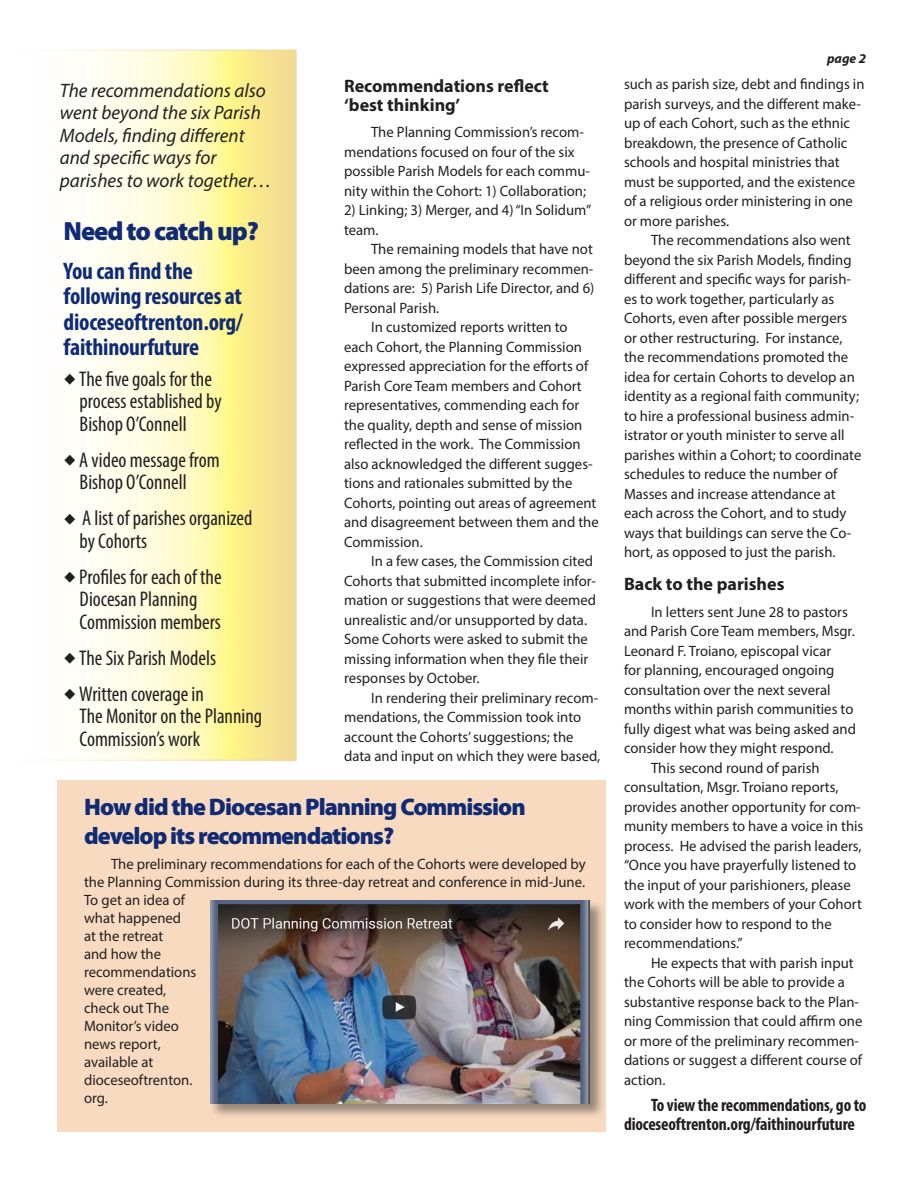
<style>
.page{position:relative;width:918px;height:1188px;background:#fff}
.page>*{position:absolute;margin:0;border:0;box-sizing:border-box;transform-origin:0 0}
.t1{font:900 26.4px "Myriad Pro";letter-spacing:-.04em;color:#102b74}
.t2{font:700 condensed 24px/25.5px "Myriad Pro";letter-spacing:-.01em;color:#102b74}
.t3{font:900 24px/28.8px "Myriad Pro";letter-spacing:-.04em;color:#102b74}
.BodyText_Reg{font:condensed 21.3px/22.5px "Myriad Pro";color:#231f20}
.Quote_MyrProItl_Cent{font:italic 19.5px/22.5px "Myriad Pro";color:#231f20}
.BodyText_Reg-2{font:700 condensed 18px/19.5px "Myriad Pro";letter-spacing:-.01em;color:#231f20}
.subhead_MyBoldCond_1{font:700 18px/19.5px "Myriad Pro";color:#231f20}
.BodyText_Reg-3{font:15px/19.5px "Myriad Pro";color:#231f20}
.t4{font:italic 700 13.5px "Myriad Pro";color:#231f20}
</style>
<div class="page">
<div style="left:57px;top:780px;width:548px;height:352px;background:#f8dac0"></div>
<svg style="left:97px;top:53px;width:197px;height:705px;background:#fcf4ba"></svg>
<div style="left:3px;top:50px;width:294px;height:711px;border:2px solid #fff"></div>
<div style="left:210px;top:900px;width:396px;height:219px;background:#231f20;opacity:.45"></div>
<img style="left:210px;top:901px;width:380px;height:203px">
<p class="Quote_MyrProItl_Cent" style="left:60px;top:78px;width:213px">The recommendations also went beyond the six Parish<br>Models, finding different and specific ways for parishes to work together…</p>
<p class="t1" style="left:64px;top:213px;width:197px">Need to catch up?</p>
<p class="t2" style="left:64px;top:258px;width:181px">You can find the following resources at dioceseoftrenton.org/ faithinourfuture</p>
<p class="BodyText_Reg" style="left:80px;top:367px;width:144px;text-indent:-16px">◆ The five goals for the process established by<br>Bishop O’Connell</p>
<p class="BodyText_Reg" style="left:80px;top:448px;width:142px;text-indent:-16px">◆ A video message from<br>Bishop O’Connell</p>
<p class="BodyText_Reg" style="left:80px;top:507px;width:174px;text-indent:-16px">◆ A list of parishes organized by Cohorts</p>
<p class="BodyText_Reg" style="left:80px;top:565px;width:144px;text-indent:-16px">◆ Profiles for each of the<br>Diocesan Planning<br>Commission members</p>
<p class="BodyText_Reg" style="left:64px;top:646px;width:154px">◆ The Six Parish Models</p>
<p class="BodyText_Reg" style="left:80px;top:682px;width:184px;text-indent:-16px">◆ Written coverage in<br>The Monitor on the Planning<br>Commission’s work</p>
<p class="subhead_MyBoldCond_1" style="left:344px;top:75px;width:206px">Recommendations reflect ‘best thinking’</p>
<p class="BodyText_Reg-3" style="left:344px;top:122px;width:247px;text-indent:27px">The Planning Commission’s recom&shy;mendations focused on four of the six possible Parish Models for each commu&shy;nity within the Cohort: 1) Collaboration;</p>
<p class="BodyText_Reg-3" style="left:344px;top:200px;width:249px">2) Linking; 3) Merger, and 4) “In Solidum” team.</p>
<p class="BodyText_Reg-3" style="left:344px;top:239px;width:252px;text-align:justify;text-indent:27px">The remaining models that have not been among the preliminary recommen&shy;dations are: 5) Parish Life Director, and 6)<br>Personal Parish.</p>
<p class="BodyText_Reg-3" style="left:344px;top:317px;width:256px;text-indent:27px">In customized reports written to each Cohort, the Planning Commission expressed appreciation for the efforts of Parish Core Team members and Cohort representatives, commending each for the quality, depth and sense of mission reflected in the work. The Commission also acknowledged the different sugges&shy;tions and rationales submitted by the Cohorts, pointing out areas of agreement and disagreement between them and the Commission.</p>
<p class="BodyText_Reg-3" style="left:344px;top:551px;width:254px;text-indent:27px">In a few cases, the Commission cited Cohorts that submitted incomplete infor&shy;mation or suggestions that were deemed unrealistic and/or unsupported by data.<br>Some Cohorts were asked to submit the missing information when they file their responses by October.</p>
<p class="BodyText_Reg-3" style="left:344px;top:688px;width:258px;text-indent:27px">In rendering their preliminary recom&shy;mendations, the Commission took into account the Cohorts’ suggestions; the data and input on which they were based,</p>
<p class="t3" style="left:84px;top:791px;width:443px">How did the Diocesan Planning Commission develop its recommendations?</p>
<p class="BodyText_Reg-3" style="left:84px;top:854px;width:503px;line-height:18px;text-indent:27px">The preliminary recommendations for each of the Cohorts were developed by the Planning Commission during its three-day retreat and conference in mid-June.<br>To get an idea of<br>what happened<br>at the retreat<br>and how the<br>recommendations<br>were created,<br>check out The<br>Monitor’s video<br>news report,<br>available at<br>dioceseoftrenton.<br>org.</p>
<p class="t4" style="left:827px;top:49px;width:41px">page 2</p>
<p class="BodyText_Reg-3" style="left:624px;top:74px;width:242px">such as parish size, debt and findings in parish surveys, and the different make&shy;up of each Cohort, such as the ethnic breakdown, the presence of Catholic schools and hospital ministries that must be supported, and the existence of a religious order ministering in one or more parishes.</p>
<p class="BodyText_Reg-3" style="left:624px;top:230px;width:239px;text-indent:27px">The recommendations also went beyond the six Parish Models, finding different and specific ways for parish&shy;es to work together, particularly as Cohorts, even after possible mergers or other restructuring. For instance, the recommendations promoted the idea for certain Cohorts to develop an identity as a regional faith community; to hire a professional business admin&shy;istrator or youth minister to serve all parishes within a Cohort; to coordinate schedules to reduce the number of Masses and increase attendance at each across the Cohort, and to study ways that buildings can serve the Co&shy;hort, as opposed to just the parish.</p>
<p class="subhead_MyBoldCond_1" style="left:624px;top:574px;width:162px">Back to the parishes</p>
<p class="BodyText_Reg-3" style="left:624px;top:601px;width:234px;text-indent:27px">In letters sent June 28 to pastors and Parish Core Team members, Msgr.<br>Leonard F. Troiano, episcopal vicar<br>for planning, encouraged ongoing consultation over the next several months within parish communities to fully digest what was being asked and consider how they might respond.</p>
<p class="BodyText_Reg-3" style="left:624px;top:757px;width:241px;text-indent:27px">This second round of parish consultation, Msgr. Troiano reports, provides another opportunity for com&shy;munity members to have a voice in this process. He advised the parish leaders, “Once you have prayerfully listened to the input of your parishioners, please work with the members of your Cohort to consider how to respond to the recommendations.”</p>
<p class="BodyText_Reg-3" style="left:624px;top:952px;width:240px;text-indent:27px">He expects that with parish input the Cohorts will be able to provide a substantive response back to the Plan&shy;ning Commission that could affirm one or more of the preliminary recommen&shy;dations or suggest a different course of action.</p>
<p class="BodyText_Reg-2" style="left:624px;top:1095px;width:244px;text-indent:27px">To view the recommendations, go to dioceseoftrenton.org/faithinourfuture</p>
</div>
